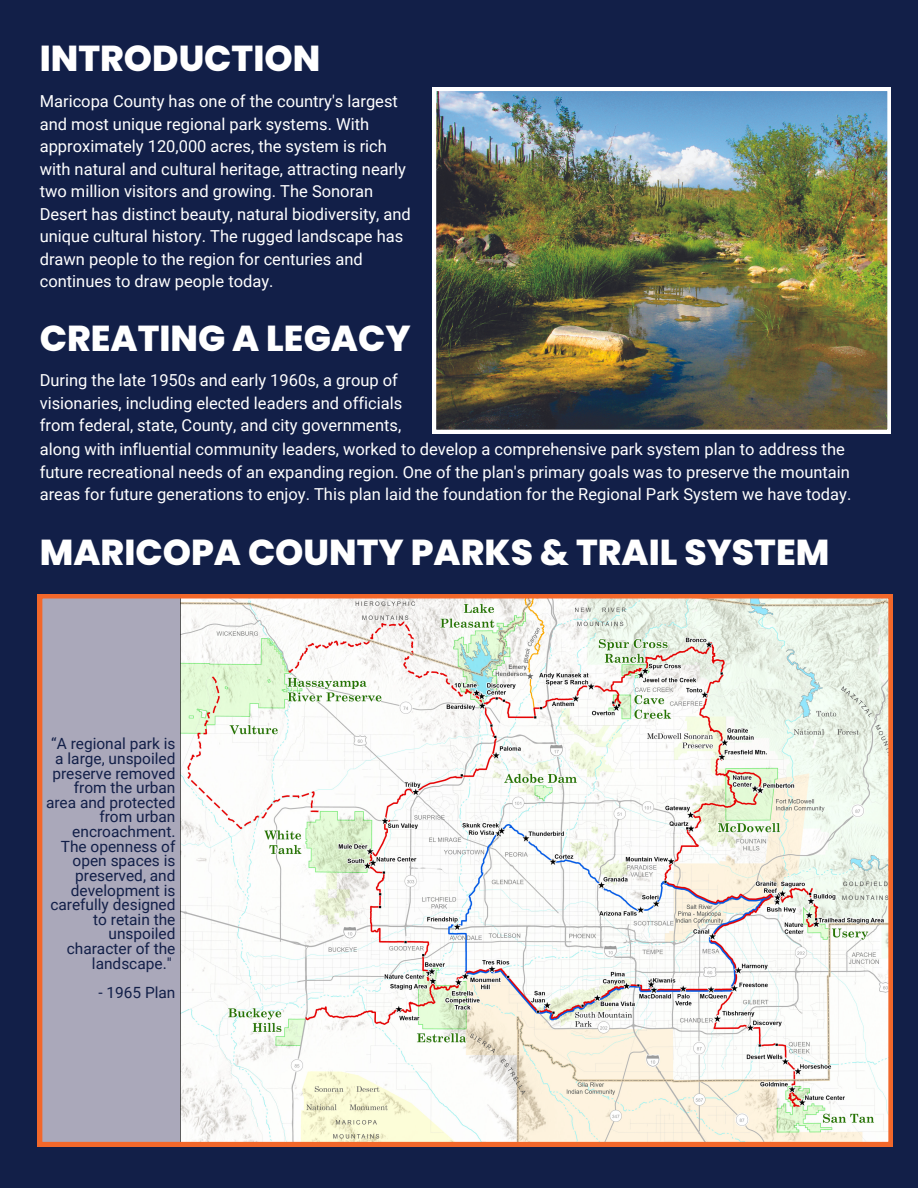
<style>
.page{position:relative;width:918px;height:1188px;background:#121f48}
.page>*{position:absolute;margin:0;border:0;box-sizing:border-box;transform-origin:0 0}
.t1{font:800 36px "Poppins";color:#fff}
.t2{font:16.5px/22.5px "Roboto";color:#fff}
.t3{font:15.45px/14.7px "Roboto";color:#121f48;text-align:right}
</style>
<div class="page">
<img style="left:433px;top:88px;width:458px;height:345px">
<svg style="left:38px;top:594px;width:855px;height:552px;background:#e2dfda"></svg>
<p class="t1" style="left:40px;top:34px;width:282px">INTRODUCTION</p>
<p class="t2" style="left:40px;top:90px;width:373px">Maricopa County has one of the country's largest and most unique regional park systems. With approximately 120,000 acres, the system is rich with natural and cultural heritage, attracting nearly two million visitors and growing. The Sonoran Desert has distinct beauty, natural biodiversity, and unique cultural history. The rugged landscape has drawn people to the region for centuries and continues to draw people today.</p>
<p class="t1" style="left:40px;top:313px;width:372px">CREATING A LEGACY</p>
<p class="t2" style="left:40px;top:370px;width:364px">During the late 1950s and early 1960s, a group of visionaries, including elected leaders and officials from federal, state, County, and city governments,</p>
<p class="t2" style="left:40px;top:438px;width:813px">along with influential community leaders, worked to develop a comprehensive park system plan to address the future recreational needs of an expanding region. One of the plan's primary goals was to preserve the mountain areas for future generations to enjoy. This plan laid the foundation for the Regional Park System we have today.</p>
<p class="t1" style="left:40px;top:527px;width:791px">MARICOPA COUNTY PARKS &amp; TRAIL SYSTEM</p>
<p class="t3" style="left:46px;top:737px;width:131px">“A regional park is a large, unspoiled preserve removed from the urban area and protected from urban encroachment.<br>The openness of open spaces is preserved, and development is carefully designed to retain the unspoiled character of the landscape."</p>
<p class="t3" style="left:98px;top:985px;width:79px">- 1965 Plan</p>
</div>
